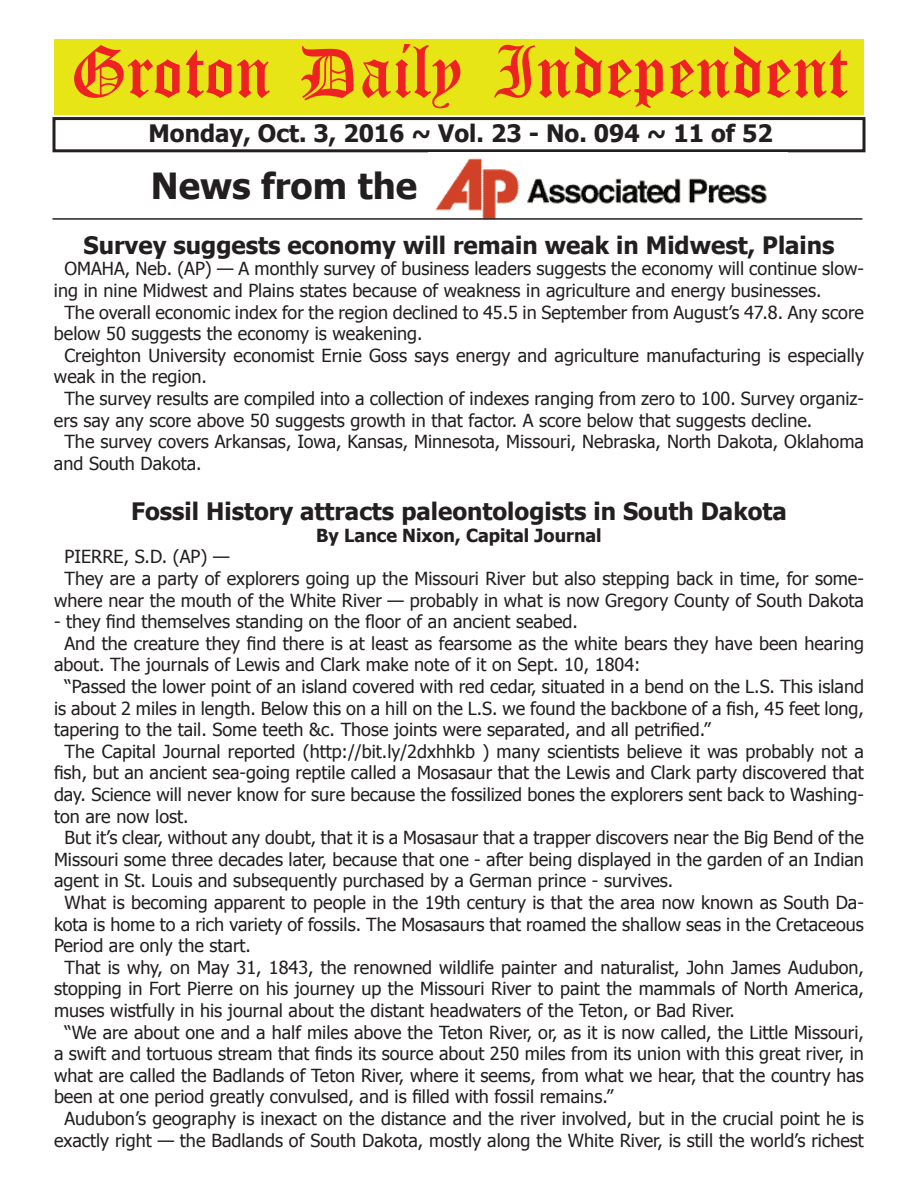
<style>
.page{position:relative;width:918px;height:1188px;background:#fff}
.page>*{position:absolute;margin:0;border:0;box-sizing:border-box;transform-origin:0 0}
.t1{font:54px "Old English Five";color:#ee2123}
.t2{font:700 36px "Tahoma";color:#231f20}
.t3{font:700 24px "Tahoma";color:#231f20}
.t4{font:18px "Tahoma";color:#231f20}
.t5{font:700 18px "Tahoma";color:#231f20}
</style>
<div class="page">
<div style="left:52px;top:117px;width:814px;height:35px;border:3px solid #231f20"></div>
<div style="left:54px;top:40px;width:810px;height:75px;background:#e7e515"></div>
<img style="left:435px;top:158px;width:332px;height:60px">
<hr style="left:52px;top:218px;width:810px;height:2px;background:#231f20">
<h1 class="t1" style="left:70px;top:47px;width:779px">Groton Daily Independent</h1>
<h3 class="t3" style="left:148px;top:116px;width:626px">Monday, Oct. 3, 2016 ~ Vol. 23 - No. 094 ~ 11 of 52</h3>
<h2 class="t2" style="left:151px;top:161px;width:268px">News from the</h2>
<h3 class="t3" style="left:84px;top:228px;width:753px">Survey suggests economy will remain weak in Midwest, Plains</h3>
<p class="t4" style="left:64px;top:257px;width:801px">OMAHA, Neb. (AP) — A monthly survey of business leaders suggests the economy will continue slow-</p>
<p class="t4" style="left:54px;top:278px;width:769px">ing in nine Midwest and Plains states because of weakness in agriculture and energy businesses.</p>
<p class="t4" style="left:64px;top:300px;width:801px">The overall economic index for the region declined to 45.5 in September from August’s 47.8. Any score</p>
<p class="t4" style="left:54px;top:322px;width:370px">below 50 suggests the economy is weakening.</p>
<p class="t4" style="left:64px;top:343px;width:801px">Creighton University economist Ernie Goss says energy and agriculture manufacturing is especially</p>
<p class="t4" style="left:54px;top:365px;width:155px">weak in the region.</p>
<p class="t4" style="left:64px;top:386px;width:801px">The survey results are compiled into a collection of indexes ranging from zero to 100. Survey organiz-</p>
<p class="t4" style="left:54px;top:408px;width:760px">ers say any score above 50 suggests growth in that factor. A score below that suggests decline.</p>
<p class="t4" style="left:64px;top:430px;width:801px">The survey covers Arkansas, Iowa, Kansas, Minnesota, Missouri, Nebraska, North Dakota, Oklahoma</p>
<p class="t4" style="left:54px;top:451px;width:149px">and South Dakota.</p>
<h3 class="t3" style="left:131px;top:495px;width:657px">Fossil History attracts paleontologists in South Dakota</h3>
<p class="t5" style="left:316px;top:523px;width:287px">By Lance Nixon, Capital Journal</p>
<p class="t4" style="left:64px;top:545px;width:166px">PIERRE, S.D. (AP) —</p>
<p class="t4" style="left:64px;top:566px;width:801px">They are a party of explorers going up the Missouri River but also stepping back in time, for some-</p>
<p class="t4" style="left:54px;top:588px;width:811px">where near the mouth of the White River — probably in what is now Gregory County of South Dakota</p>
<p class="t4" style="left:54px;top:610px;width:525px">- they find themselves standing on the floor of an ancient seabed.</p>
<p class="t4" style="left:64px;top:631px;width:801px">And the creature they find there is at least as fearsome as the white bears they have been hearing</p>
<p class="t4" style="left:54px;top:653px;width:588px">about. The journals of Lewis and Clark make note of it on Sept. 10, 1804:</p>
<p class="t4" style="left:64px;top:674px;width:801px">“Passed the lower point of an island covered with red cedar, situated in a bend on the L.S. This island</p>
<p class="t4" style="left:54px;top:696px;width:811px">is about 2 miles in length. Below this on a hill on the L.S. we found the backbone of a fish, 45 feet long,</p>
<p class="t4" style="left:54px;top:718px;width:658px">tapering to the tail. Some teeth &amp;c. Those joints were separated, and all petrified.”</p>
<p class="t4" style="left:64px;top:739px;width:801px">The Capital Journal reported (http://bit.ly/2dxhhkb ) many scientists believe it was probably not a</p>
<p class="t4" style="left:54px;top:761px;width:811px">fish, but an ancient sea-going reptile called a Mosasaur that the Lewis and Clark party discovered that</p>
<p class="t4" style="left:54px;top:782px;width:812px">day. Science will never know for sure because the fossilized bones the explorers sent back to Washing-</p>
<p class="t4" style="left:54px;top:804px;width:136px">ton are now lost.</p>
<p class="t4" style="left:64px;top:826px;width:801px">But it’s clear, without any doubt, that it is a Mosasaur that a trapper discovers near the Big Bend of the</p>
<p class="t4" style="left:54px;top:847px;width:812px">Missouri some three decades later, because that one - after being displayed in the garden of an Indian</p>
<p class="t4" style="left:54px;top:869px;width:621px">agent in St. Louis and subsequently purchased by a German prince - survives.</p>
<p class="t4" style="left:64px;top:890px;width:801px">What is becoming apparent to people in the 19th century is that the area now known as South Da-</p>
<p class="t4" style="left:54px;top:912px;width:811px">kota is home to a rich variety of fossils. The Mosasaurs that roamed the shallow seas in the Cretaceous</p>
<p class="t4" style="left:54px;top:934px;width:199px">Period are only the start.</p>
<p class="t4" style="left:64px;top:955px;width:801px">That is why, on May 31, 1843, the renowned wildlife painter and naturalist, John James Audubon,</p>
<p class="t4" style="left:54px;top:977px;width:811px">stopping in Fort Pierre on his journey up the Missouri River to paint the mammals of North America,</p>
<p class="t4" style="left:54px;top:998px;width:682px">muses wistfully in his journal about the distant headwaters of the Teton, or Bad River.</p>
<p class="t4" style="left:64px;top:1020px;width:801px">“We are about one and a half miles above the Teton River, or, as it is now called, the Little Missouri,</p>
<p class="t4" style="left:54px;top:1042px;width:811px">a swift and tortuous stream that finds its source about 250 miles from its union with this great river, in</p>
<p class="t4" style="left:54px;top:1063px;width:811px">what are called the Badlands of Teton River, where it seems, from what we hear, that the country has</p>
<p class="t4" style="left:54px;top:1085px;width:561px">been at one period greatly convulsed, and is filled with fossil remains.”</p>
<p class="t4" style="left:64px;top:1106px;width:801px">Audubon’s geography is inexact on the distance and the river involved, but in the crucial point he is</p>
<p class="t4" style="left:54px;top:1128px;width:811px">exactly right — the Badlands of South Dakota, mostly along the White River, is still the world’s richest</p>
</div>
